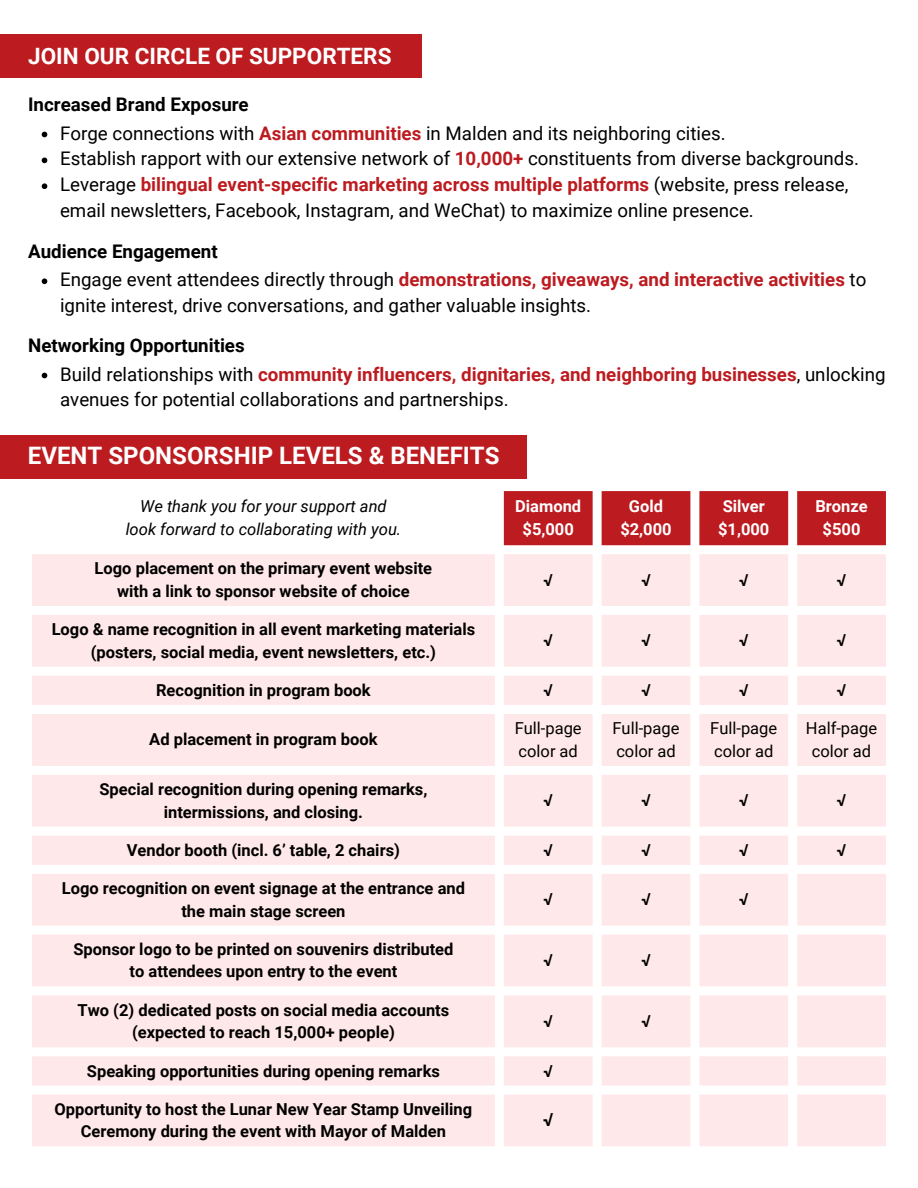
<style>
.page{position:relative;width:918px;height:1188px;background:#fff}
.page>*{position:absolute;margin:0;border:0;box-sizing:border-box;transform-origin:0 0}
.t1{font:700 24px "Roboto";color:#fff}
.t2{font:700 22.5px "Roboto";color:#fff}
.t3{font:18.75px/25.8px "Roboto";color:#000}
.t4{font:700 18.75px "Roboto";color:#000}
.t5{font:700 18px "Roboto";color:#000}
.t6{font:700 16.5px/22.5px "Roboto";color:#000;text-align:center}
.t7{font:16.5px/22.5px "Roboto";color:#000}
.t8{font:italic 16.5px "Roboto";color:#000}
.t9{font:700 16.5px "Roboto";color:#fff}
.s1{font-weight:700;color:#bc1b20}
</style>
<div class="page">
<svg style="left:42px;top:132px;width:5px;height:5px"></svg>
<svg style="left:42px;top:158px;width:5px;height:5px"></svg>
<svg style="left:42px;top:183px;width:5px;height:6px"></svg>
<svg style="left:42px;top:278px;width:5px;height:6px"></svg>
<svg style="left:42px;top:373px;width:5px;height:5px"></svg>
<div style="left:0;top:435px;width:527px;height:44px;background:#bc1b20"></div>
<svg style="left:504px;top:491px;width:382px;height:54px;background:#c02b30"></svg>
<svg style="left:32px;top:554px;width:854px;height:592px;fill:#ffe8e9"></svg>
<div style="left:0;top:34px;width:422px;height:44px;background:#bc1b20"></div>
<p class="t2" style="left:28px;top:43px;width:365px">JOIN OUR CIRCLE OF SUPPORTERS</p>
<p class="t4" style="left:28px;top:94px;width:222px">Increased Brand Exposure</p>
<p class="t3" style="left:60px;top:120px;width:667px">Forge connections with <span class="s1">Asian communities</span> in Malden and its neighboring cities.</p>
<p class="t3" style="left:60px;top:146px;width:801px">Establish rapport with our extensive network of <span class="s1">10,000+</span> constituents from diverse backgrounds.</p>
<p class="t3" style="left:60px;top:172px;width:790px">Leverage <span class="s1">bilingual event-specific marketing across multiple platforms</span> (website, press release, email newsletters, Facebook, Instagram, and WeChat) to maximize online presence.</p>
<p class="t4" style="left:28px;top:241px;width:191px">Audience Engagement</p>
<p class="t3" style="left:60px;top:267px;width:808px">Engage event attendees directly through <span class="s1">demonstrations, giveaways, and interactive activities</span> to ignite interest, drive conversations, and gather valuable insights.</p>
<p class="t4" style="left:28px;top:335px;width:218px">Networking Opportunities</p>
<p class="t3" style="left:60px;top:361px;width:827px">Build relationships with <span class="s1">community influencers, dignitaries, and neighboring businesses</span>, unlocking avenues for potential collaborations and partnerships.</p>
<p class="t1" style="left:28px;top:442px;width:473px">EVENT SPONSORSHIP LEVELS &amp; BENEFITS</p>
<p class="t8" style="left:140px;top:497px;width:248px">We thank you for your support and</p>
<p class="t8" style="left:126px;top:520px;width:277px">look forward to collaborating with you.</p>
<p class="t6" style="left:95px;top:558px;width:339px">Logo placement on the primary event website</p>
<p class="t6" style="left:117px;top:580px;width:294px">with a link to sponsor website of choice</p>
<p class="t9" style="left:515px;top:497px;width:68px">Diamond</p>
<p class="t9" style="left:523px;top:520px;width:53px">$5,000</p>
<p class="t9" style="left:629px;top:497px;width:36px">Gold</p>
<p class="t9" style="left:620px;top:520px;width:53px">$2,000</p>
<p class="t9" style="left:723px;top:497px;width:44px">Silver</p>
<p class="t9" style="left:718px;top:520px;width:53px">$1,000</p>
<p class="t9" style="left:815px;top:497px;width:54px">Bronze</p>
<p class="t9" style="left:823px;top:520px;width:39px">$500</p>
<p class="t6" style="left:544px;top:569px;width:11px">√</p>
<p class="t6" style="left:641px;top:569px;width:11px">√</p>
<p class="t6" style="left:739px;top:569px;width:11px">√</p>
<p class="t6" style="left:837px;top:569px;width:11px">√</p>
<p class="t6" style="left:52px;top:618px;width:425px">Logo &amp; name recognition in all event marketing materials (posters, social media, event newsletters, etc.)</p>
<p class="t6" style="left:544px;top:630px;width:11px">√</p>
<p class="t6" style="left:641px;top:630px;width:11px">√</p>
<p class="t6" style="left:739px;top:630px;width:11px">√</p>
<p class="t6" style="left:837px;top:630px;width:11px">√</p>
<p class="t6" style="left:156px;top:679px;width:216px">Recognition in program book</p>
<p class="t6" style="left:544px;top:679px;width:11px">√</p>
<p class="t6" style="left:641px;top:679px;width:11px">√</p>
<p class="t6" style="left:739px;top:679px;width:11px">√</p>
<p class="t6" style="left:837px;top:679px;width:11px">√</p>
<p class="t6" style="left:149px;top:729px;width:230px">Ad placement in program book</p>
<p class="t7" style="left:515px;top:717px;width:68px">Full-page color ad</p>
<p class="t7" style="left:613px;top:717px;width:68px">Full-page color ad</p>
<p class="t7" style="left:710px;top:717px;width:68px">Full-page color ad</p>
<p class="t7" style="left:806px;top:717px;width:73px;text-align:center">Half-page color ad</p>
<p class="t6" style="left:99px;top:778px;width:329px">Special recognition during opening remarks,</p>
<p class="t6" style="left:164px;top:801px;width:201px">intermissions, and closing.</p>
<p class="t6" style="left:544px;top:790px;width:11px">√</p>
<p class="t6" style="left:641px;top:790px;width:11px">√</p>
<p class="t6" style="left:739px;top:790px;width:11px">√</p>
<p class="t6" style="left:837px;top:790px;width:11px">√</p>
<p class="t6" style="left:127px;top:839px;width:275px">Vendor booth (incl. 6’ table, 2 chairs)</p>
<p class="t6" style="left:544px;top:839px;width:11px">√</p>
<p class="t6" style="left:641px;top:839px;width:11px">√</p>
<p class="t6" style="left:739px;top:839px;width:11px">√</p>
<p class="t6" style="left:837px;top:839px;width:11px">√</p>
<p class="t6" style="left:62px;top:877px;width:405px">Logo recognition on event signage at the entrance and</p>
<p class="t6" style="left:181px;top:900px;width:166px">the main stage screen</p>
<p class="t6" style="left:544px;top:889px;width:11px">√</p>
<p class="t6" style="left:641px;top:889px;width:11px">√</p>
<p class="t6" style="left:739px;top:889px;width:11px">√</p>
<p class="t6" style="left:73px;top:938px;width:382px">Sponsor logo to be printed on souvenirs distributed</p>
<p class="t6" style="left:129px;top:961px;width:269px">to attendees upon entry to the event</p>
<p class="t6" style="left:78px;top:999px;width:373px">Two (2) dedicated posts on social media accounts</p>
<p class="t6" style="left:132px;top:1021px;width:264px">(expected to reach 15,000+ people)</p>
<p class="t6" style="left:544px;top:949px;width:11px">√</p>
<p class="t6" style="left:641px;top:949px;width:11px">√</p>
<p class="t6" style="left:544px;top:1010px;width:11px">√</p>
<p class="t6" style="left:641px;top:1010px;width:11px">√</p>
<p class="t6" style="left:87px;top:1060px;width:355px">Speaking opportunities during opening remarks</p>
<p class="t6" style="left:544px;top:1060px;width:11px">√</p>
<p class="t6" style="left:55px;top:1098px;width:419px">Opportunity to host the Lunar New Year Stamp Unveiling<br>Ceremony during the event with Mayor of Malden</p>
<p class="t5" style="left:543px;top:1109px;width:12px">√</p>
</div>
